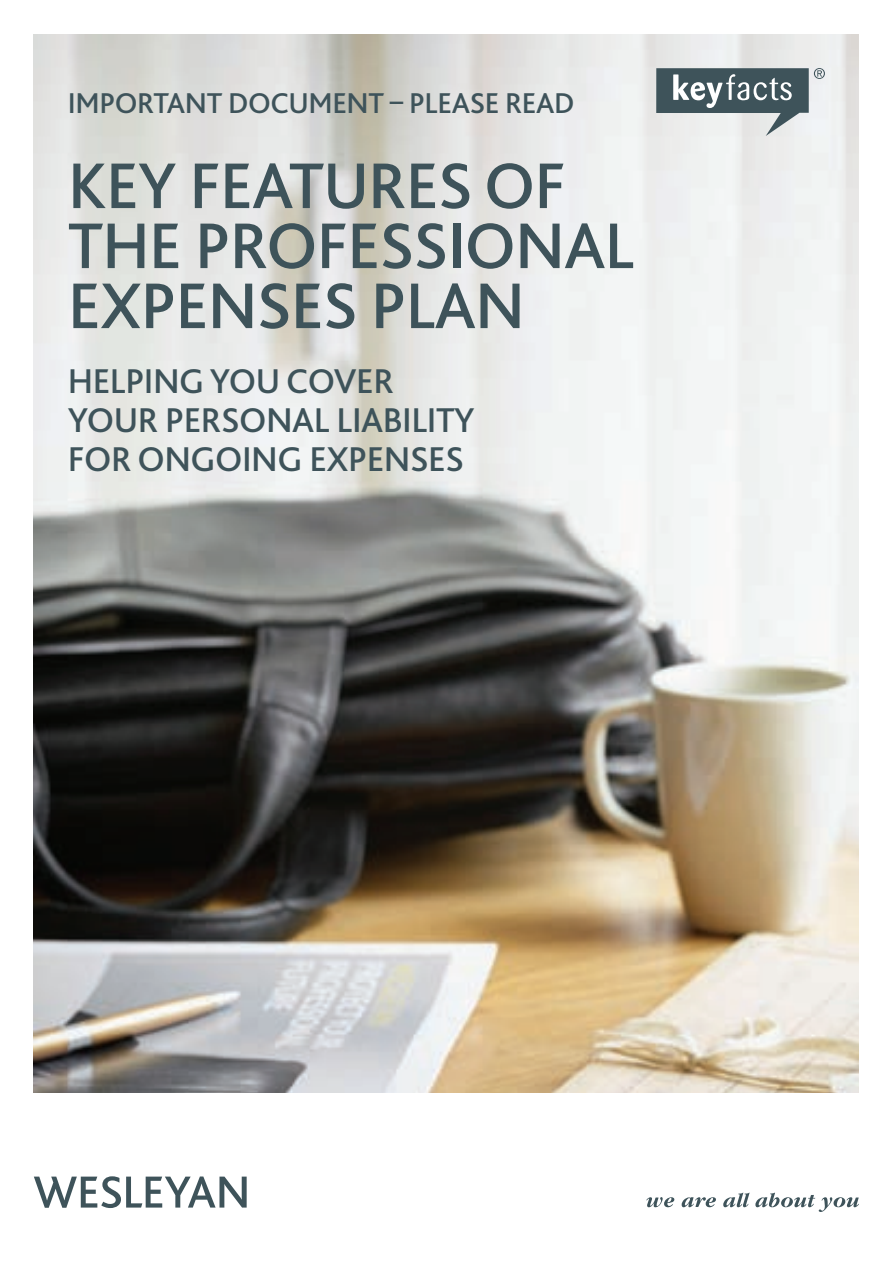
<style>
.page{position:relative;width:893px;height:1263px;background:#fff}
.page>*{position:absolute;margin:0;border:0;box-sizing:border-box;transform-origin:0 0}
.Front_Cover_-_Main_T{font:500 67.5px/60px "Bliss 2";letter-spacing:-.015em;color:#3e535a}
.Front_Cover_-_Main_T-2{font:500 36px/39px "Bliss 2";letter-spacing:-.015em;color:#3e535a}
.Front_Cover_-_2nd_le{font:500 30px "Bliss 2";letter-spacing:-.015em;color:#3e535a}
</style>
<div class="page">
<img style="left:34px;top:34px;width:825px;height:1059px">
<svg style="left:656px;top:68px;width:169px;height:68px"></svg>
<svg style="left:34px;top:1176px;width:213px;height:32px"></svg>
<svg style="left:646px;top:1197px;width:28px;height:10px"></svg>
<svg style="left:682px;top:1197px;width:34px;height:10px"></svg>
<svg style="left:723px;top:1193px;width:26px;height:14px"></svg>
<svg style="left:755px;top:1193px;width:104px;height:19px"></svg>
<p class="Front_Cover_-_2nd_le" style="left:68px;top:85px;width:508px">IMPORTANT DOCUMENT – PLEASE READ</p>
<p class="Front_Cover_-_Main_T" style="left:68px;top:156px;width:568px">KEY FEATURES OF<br>THE PROFESSIONAL<br>EXPENSES PLAN</p>
<p class="Front_Cover_-_Main_T-2" style="left:68px;top:361px;width:408px">HELPING YOU COVER<br>YOUR PERSONAL LIABILITY<br>FOR ONGOING EXPENSES</p>
</div>
